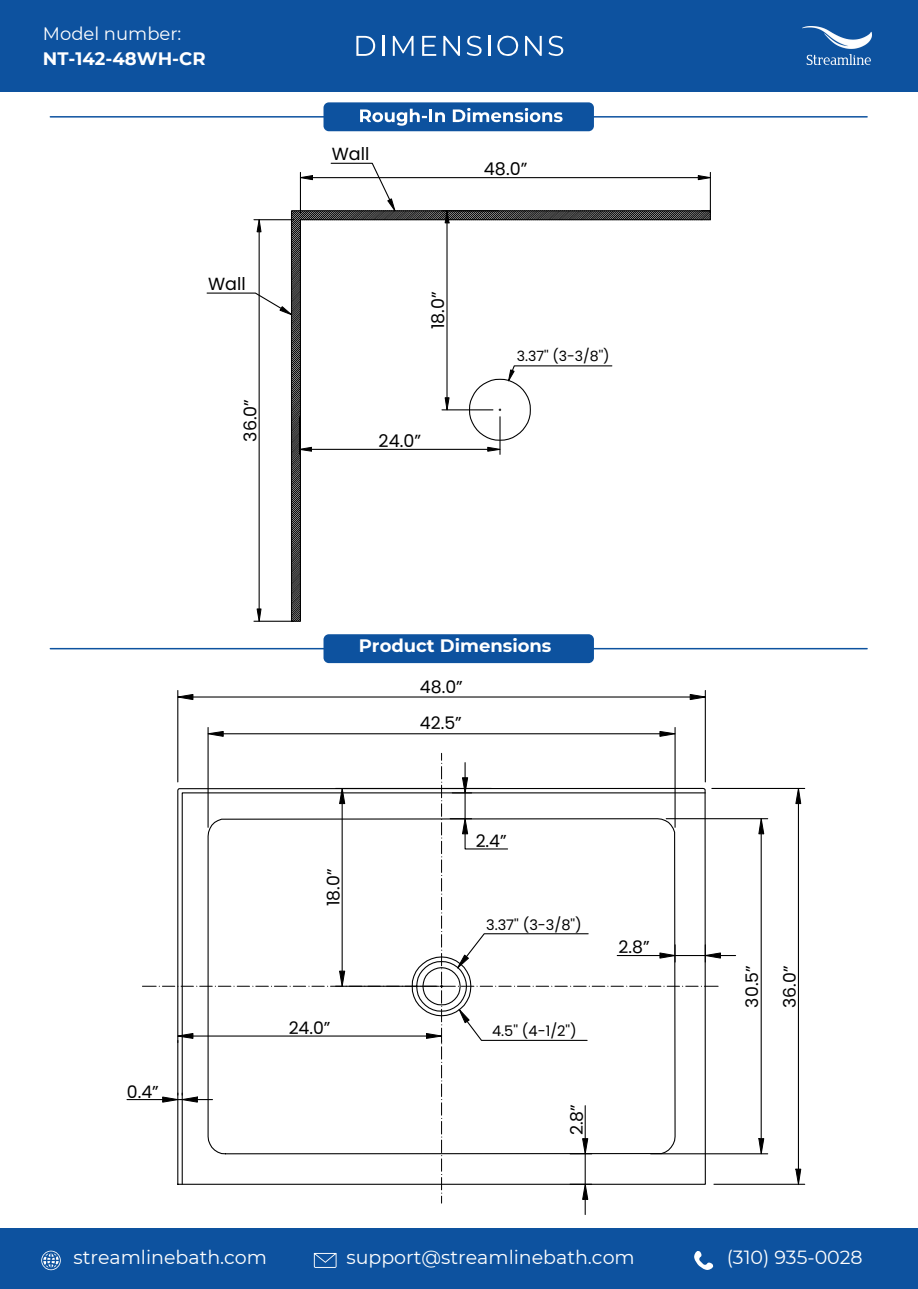
<style>
.page{position:relative;width:918px;height:1289px;background:#fff}
.page>*{position:absolute;margin:0;border:0;box-sizing:border-box;transform-origin:0 0}
.t1{font:19.05px "Montserrat";color:#fff}
.t2{font:700 18px/24.8px "Montserrat";color:#fff}
.t3{font:17.55px "Poppins";color:#000}
.t4{font:17.25px/36px "Poppins";color:#000}
.t5{font:14.55px "Poppins";color:#000}
.t6{font:14.1px "Poppins";color:#000}
.s1{font-weight:400}
</style>
<div class="page">
<div style="left:0;top:0;width:918px;height:92px;background:#0d529f"></div>
<svg style="left:356px;top:36px;width:19px;height:20px"></svg>
<hr style="left:382px;top:36px;width:2px;height:20px;background:#fff">
<svg style="left:393px;top:36px;width:21px;height:20px"></svg>
<svg style="left:422px;top:36px;width:14px;height:20px"></svg>
<svg style="left:443px;top:36px;width:17px;height:20px"></svg>
<svg style="left:467px;top:36px;width:15px;height:20px"></svg>
<hr style="left:488px;top:36px;width:2px;height:20px;background:#fff">
<svg style="left:497px;top:36px;width:21px;height:20px"></svg>
<svg style="left:525px;top:36px;width:17px;height:20px"></svg>
<svg style="left:548px;top:36px;width:15px;height:20px"></svg>
<div style="left:0;top:1228px;width:918px;height:60px;background:#0d529f"></div>
<svg style="left:694px;top:1251px;width:20px;height:19px"></svg>
<svg style="left:314px;top:1253px;width:23px;height:14px"></svg>
<svg style="left:41px;top:1250px;width:20px;height:19px"></svg>
<img style="left:803px;top:27px;width:68px;height:38px">
<div style="left:324px;top:102px;width:270px;height:29px;background:#0d529f;border-radius:5px"></div>
<hr style="left:50px;top:116px;width:817px;height:1px;background:#0d529f">
<svg style="left:360px;top:109px;width:85px;height:17px"></svg>
<svg style="left:453px;top:108px;width:110px;height:14px"></svg>
<svg style="left:206px;top:162px;width:505px;height:460px"></svg>
<div style="left:324px;top:634px;width:270px;height:29px;background:#0d529f;border-radius:5px"></div>
<hr style="left:50px;top:647px;width:817px;height:2px;background:#0d529f">
<hr style="left:712px;top:787px;width:93px;height:1px;background:#000">
<hr style="left:714px;top:1183px;width:91px;height:1px;background:#000">
<hr style="left:798px;top:803px;width:1px;height:365px;background:#000">
<svg style="left:795px;top:787px;width:6px;height:21px"></svg>
<svg style="left:796px;top:1164px;width:5px;height:21px"></svg>
<hr style="left:177px;top:690px;width:1px;height:91px;background:#000">
<hr style="left:705px;top:690px;width:1px;height:91px;background:#000">
<hr style="left:193px;top:696px;width:497px;height:1px;background:#000">
<svg style="left:177px;top:694px;width:16px;height:6px"></svg>
<svg style="left:690px;top:694px;width:16px;height:6px"></svg>
<hr style="left:675px;top:727px;width:1px;height:100px;background:#000">
<hr style="left:208px;top:727px;width:1px;height:100px;background:#000">
<hr style="left:223px;top:733px;width:437px;height:1px;background:#000">
<svg style="left:660px;top:731px;width:16px;height:5px"></svg>
<svg style="left:207px;top:731px;width:17px;height:5px"></svg>
<hr style="left:666px;top:818px;width:102px;height:1px;background:#000">
<hr style="left:651px;top:1152px;width:117px;height:2px;background:#000">
<hr style="left:761px;top:833px;width:1px;height:305px;background:#000">
<svg style="left:758px;top:818px;width:6px;height:16px"></svg>
<svg style="left:759px;top:1133px;width:5px;height:22px"></svg>
<hr style="left:127px;top:1098px;width:36px;height:1px;background:#000">
<svg style="left:142px;top:753px;width:594px;height:461px"></svg>
<p class="t2" style="left:43px;top:21px;width:164px"><span class="s1">Model number:<br></span>NT-142-48WH-CR</p>
<p class="t3" style="left:208px;top:272px;width:39px">Wall</p>
<p class="t3" style="left:238px;top:442px;width:44px;rotate:-90deg">36.0”</p>
<p class="t3" style="left:332px;top:142px;width:39px">Wall</p>
<p class="t3" style="left:484px;top:156px;width:45px">48.0”</p>
<p class="t3" style="left:426px;top:329px;width:39px;rotate:-90deg">18.0”</p>
<p class="t3" style="left:379px;top:428px;width:44px">24.0”</p>
<p class="t6" style="left:517px;top:346px;width:94px">3.37'' (3-3/8'')</p>
<p class="t4" style="left:127px;top:1073px;width:33px">0.4”</p>
<p class="t2" style="left:359px;top:632px;width:194px">Product Dimensions</p>
<p class="t4" style="left:420px;top:669px;width:44px">48.0”<br>42.5”</p>
<p class="t4" style="left:315px;top:906px;width:39px;rotate:-90deg">18.0”</p>
<p class="t4" style="left:289px;top:1009px;width:43px">24.0”</p>
<p class="t4" style="left:476px;top:822px;width:33px">2.4”</p>
<p class="t5" style="left:486px;top:914px;width:97px">3.37'' (3-3/8'')</p>
<p class="t5" style="left:492px;top:1020px;width:86px">4.5'' (4-1/2'')</p>
<p class="t4" style="left:559px;top:1135px;width:33px;rotate:-90deg">2.8”</p>
<p class="t4" style="left:619px;top:929px;width:33px">2.8”</p>
<p class="t4" style="left:734px;top:1007px;width:44px;rotate:-90deg">30.5”</p>
<p class="t4" style="left:772px;top:1007px;width:44px;rotate:-90deg">36.0”</p>
<p class="t1" style="left:73px;top:1245px;width:195px">streamlinebath.com</p>
<p class="t1" style="left:346px;top:1245px;width:290px">support@streamlinebath.com</p>
<p class="t1" style="left:727px;top:1245px;width:138px">(310) 935-0028</p>
</div>
